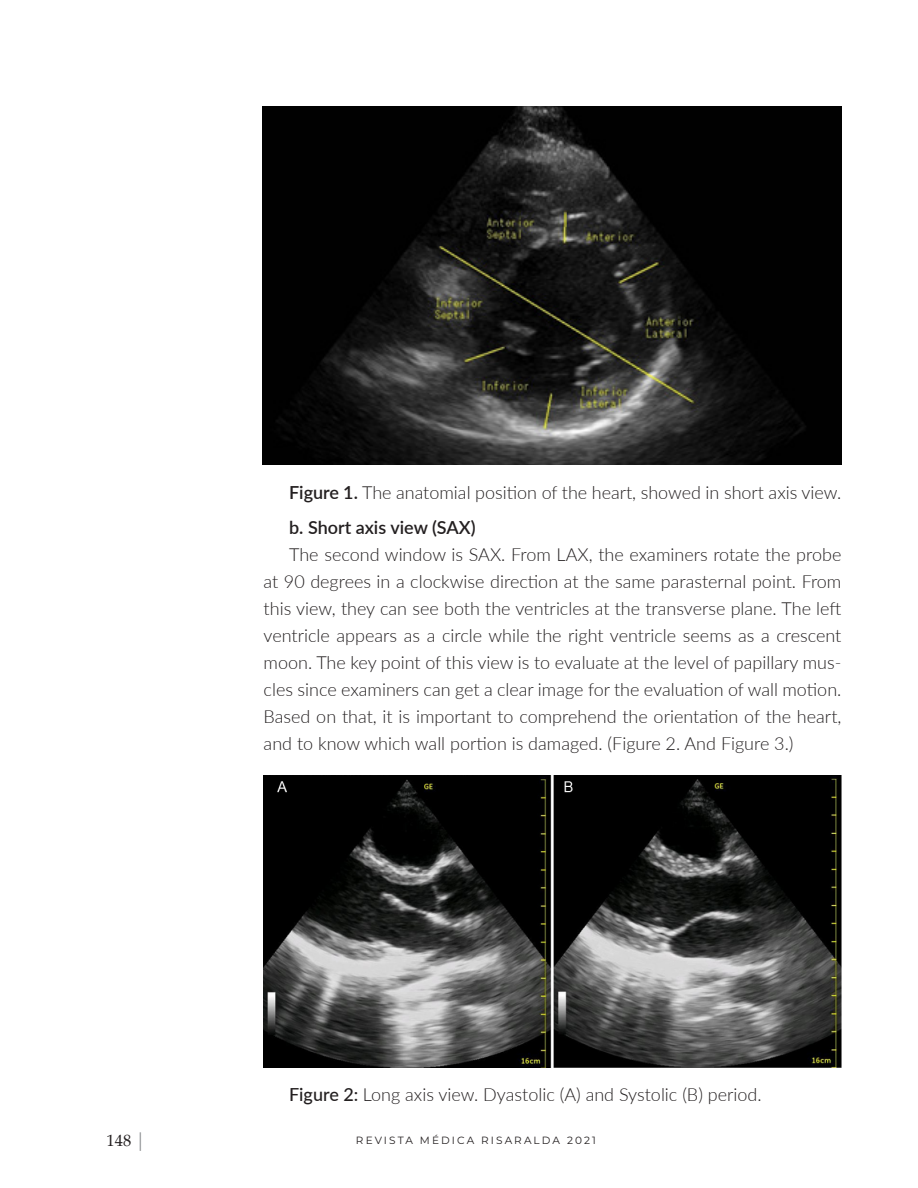
<style>
.page{position:relative;width:918px;height:1188px;background:#fff}
.page>*{position:absolute;margin:0;border:0;box-sizing:border-box;transform-origin:0 0}
.CUERPO_TEXTO{font:300 18px/27px "Lato";color:#231f20;text-align:justify}
.CUERPO_TEXTO-2{font:600 18px "Lato";color:#231f20}
.t1{font:16.5px "Palatino Linotype";color:#231f20}
.t2{font:10.5px "Montserrat";letter-spacing:.2em;color:#231f20}
.s1{font-weight:600}
.s2{font-weight:500}
.s3{color:#808285}
</style>
<div class="page">
<img style="left:262px;top:106px;width:579px;height:359px">
<img style="left:263px;top:776px;width:578px;height:292px">
<p class="CUERPO_TEXTO" style="left:289px;top:478px;width:554px"><span class="s1">Figure 1.</span> The anatomial position of the heart, showed in short axis view.</p>
<p class="CUERPO_TEXTO-2" style="left:289px;top:515px;width:188px">b. Short axis view (SAX)</p>
<p class="CUERPO_TEXTO" style="left:264px;top:541px;width:579px;text-indent:26px">The second window is SAX. From LAX, the examiners rotate the probe at 90 degrees in a clockwise direction at the same parasternal point. From this view, they can see both the ventricles at the transverse plane. The left ventricle appears as a circle while the right ventricle seems as a crescent moon. The key point of this view is to evaluate at the level of papillary mus&shy;cles since examiners can get a clear image for the evaluation of wall motion.<br>Based on that, it is important to comprehend the orientation of the heart, and to know which wall portion is damaged. (Figure 2. And Figure 3.)</p>
<p class="CUERPO_TEXTO" style="left:289px;top:1081px;width:474px"><span class="s2">Figure 2:</span> Long axis view. Dyastolic (A) and Systolic (B) period.</p>
<p class="t1" style="left:107px;top:1128px;width:40px">148 <span class="s3">⏐</span></p>
<p class="t2" style="left:356px;top:1133px;width:241px">REVISTA MÉDICA RISARALDA 2021</p>
</div>
